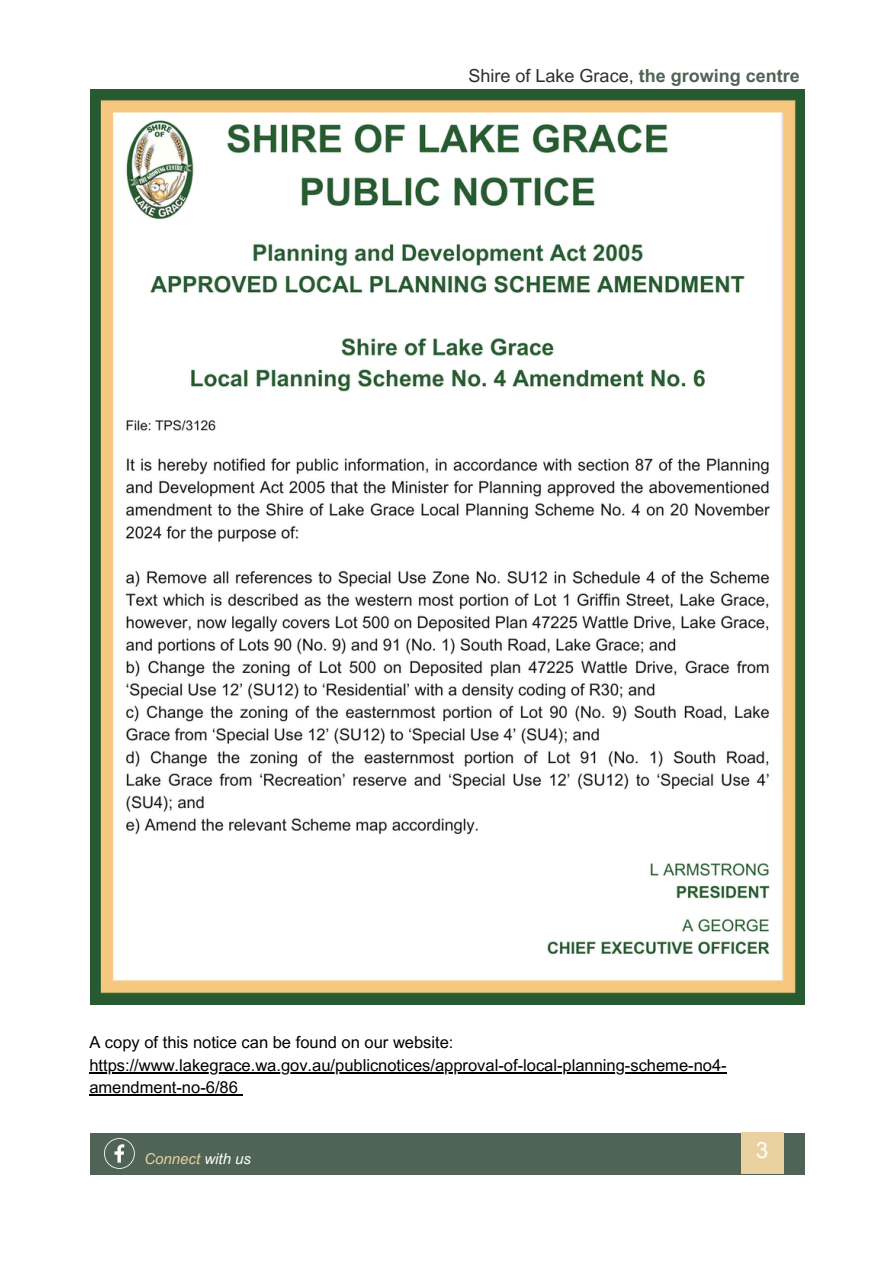
<style>
.page{position:relative;width:894px;height:1264px;background:#fff}
.page>*{position:absolute;margin:0;border:0;box-sizing:border-box;transform-origin:0 0}
.t1{font:22.5px "Arial MT Pro";color:#fff}
.t2{font:18px "Arial MT Pro";color:#2e2e2a}
.t3{font:16.5px/22.5px "Arial MT Pro";color:#000}
.t4{font:italic 15px "Arial MT Pro";color:#ead19f}
.s1{font-weight:700;color:#4f6456}
.s2{color:#fff}
</style>
<div class="page">
<div style="left:90px;top:1132px;width:714px;height:42px;background:#4f6456"></div>
<svg style="left:104px;top:1138px;width:30px;height:30px"></svg>
<div style="left:740px;top:1132px;width:43px;height:42px;background:#ead19f"></div>
<img style="left:90px;top:89px;width:714px;height:915px">
<hr style="left:89px;top:1071px;width:637px;height:2px;background:#000">
<hr style="left:89px;top:1094px;width:149px;height:1px;background:#000">
<h1 class="t2" style="left:468px;top:69px;width:333px">Shire of Lake Grace, <span class="s1">the growing centre</span></h1>
<p class="t3" style="left:89px;top:1033px;width:365px">A copy of this notice can be found on our website:</p>
<p class="t3" style="left:89px;top:1055px;width:638px">https://www.lakegrace.wa.gov.au/publicnotices/approval-of-local-planning-scheme-no4- amendment-no-6/86</p>
<h1 class="t4" style="left:144px;top:1153px;width:108px">Connect <span class="s2">with us</span></h1>
<p class="t1" style="left:755px;top:1141px;width:14px">3</p>
</div>
